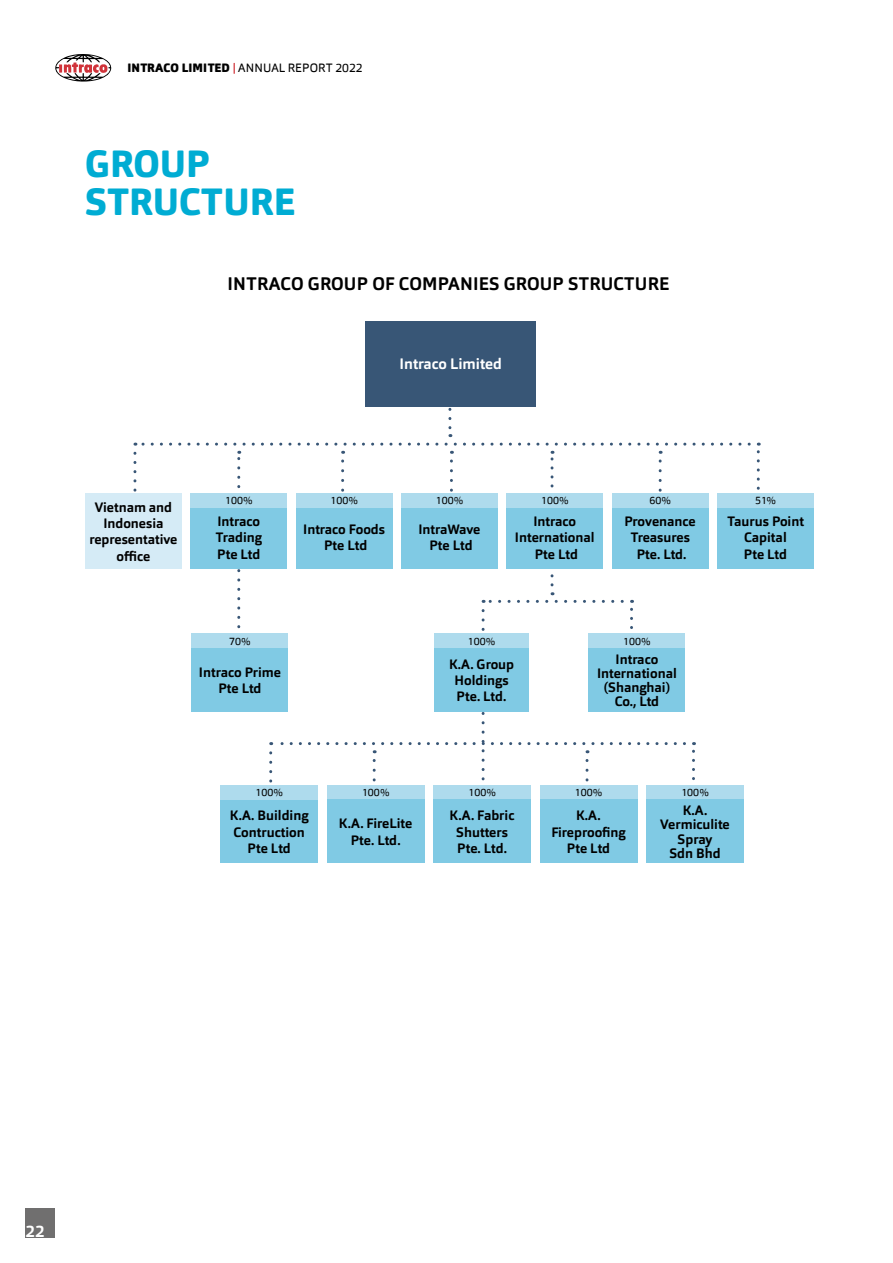
<style>
.page{position:relative;width:893px;height:1263px;background:#fff}
.page>*{position:absolute;margin:0;border:0;box-sizing:border-box;transform-origin:0 0}
.t1{font:800 37.5px/37.5px "Orgon";letter-spacing:-.01em;color:#00acd3}
.t2{font:700 18px "Orgon";letter-spacing:.01em;color:#000}
.t3{font:700 16.5px "Orgon";color:#fff}
.t4{font:700 15px "Orgon";color:#fff}
.t5{font:700 13.5px/16.2px "Orgon";color:#000;text-align:center}
.t6{font:12px "Orgon";color:#000}
.t7{font:10.5px "Orgon";color:#000}
.s1{font-weight:900}
.s2{font-weight:700;color:#d0333a}
</style>
<div class="page">
<div style="left:26px;top:1208px;width:29px;height:29px;background:#706f6f"></div>
<svg style="left:55px;top:54px;width:57px;height:28px"></svg>
<svg style="left:757px;top:443px;width:3px;height:47px"></svg>
<svg style="left:133px;top:443px;width:616px;height:413px"></svg>
<div style="left:190px;top:505px;width:97px;height:64px;background:#80cae4"></div>
<div style="left:190px;top:493px;width:97px;height:15px;background:#aedbed"></div>
<div style="left:192px;top:648px;width:96px;height:64px;background:#80cae4"></div>
<div style="left:192px;top:634px;width:96px;height:14px;background:#aedbed"></div>
<div style="left:220px;top:799px;width:98px;height:64px;background:#80cae4"></div>
<div style="left:220px;top:785px;width:98px;height:14px;background:#aedbed"></div>
<div style="left:327px;top:785px;width:98px;height:14px;background:#aedbed"></div>
<div style="left:327px;top:799px;width:98px;height:64px;background:#80cae4"></div>
<div style="left:646px;top:785px;width:98px;height:14px;background:#aedbed"></div>
<div style="left:646px;top:799px;width:98px;height:64px;background:#80cae4"></div>
<div style="left:540px;top:785px;width:97px;height:14px;background:#aedbed"></div>
<div style="left:540px;top:799px;width:97px;height:64px;background:#80cae4"></div>
<div style="left:433px;top:785px;width:98px;height:14px;background:#aedbed"></div>
<div style="left:433px;top:799px;width:98px;height:64px;background:#80cae4"></div>
<svg style="left:448px;top:406px;width:3px;height:31px"></svg>
<div style="left:366px;top:321px;width:170px;height:85px;background:#385676"></div>
<div style="left:296px;top:505px;width:97px;height:64px;background:#80cae4"></div>
<div style="left:296px;top:493px;width:97px;height:15px;background:#aedbed"></div>
<div style="left:612px;top:505px;width:97px;height:64px;background:#80cae4"></div>
<div style="left:612px;top:493px;width:97px;height:15px;background:#aedbed"></div>
<div style="left:506px;top:505px;width:97px;height:64px;background:#80cae4"></div>
<div style="left:506px;top:493px;width:97px;height:15px;background:#aedbed"></div>
<div style="left:401px;top:505px;width:97px;height:64px;background:#80cae4"></div>
<div style="left:401px;top:493px;width:97px;height:15px;background:#aedbed"></div>
<div style="left:434px;top:648px;width:95px;height:64px;background:#80cae4"></div>
<div style="left:434px;top:634px;width:95px;height:14px;background:#aedbed"></div>
<div style="left:588px;top:648px;width:97px;height:64px;background:#80cae4"></div>
<div style="left:588px;top:634px;width:97px;height:14px;background:#aedbed"></div>
<div style="left:717px;top:505px;width:97px;height:64px;background:#80cae4"></div>
<div style="left:717px;top:493px;width:97px;height:15px;background:#aedbed"></div>
<div style="left:85px;top:493px;width:97px;height:76px;background:#d5ebf6"></div>
<p class="t6" style="left:127px;top:60px;width:237px"><span class="s1">INTRACO LIMITED</span> <span class="s2">|</span> ANNUAL REPORT 2022</p>
<h1 class="t1" style="left:85px;top:145px;width:211px">GROUP<br>STRUCTURE</h1>
<h2 class="t2" style="left:228px;top:272px;width:443px">INTRACO GROUP OF COMPANIES GROUP STRUCTURE</h2>
<p class="t4" style="left:399px;top:354px;width:104px">Intraco Limited</p>
<p class="t5" style="left:89px;top:499px;width:90px">Vietnam and<br>Indonesia representative office</p>
<p class="t7" style="left:225px;top:494px;width:29px">100%</p>
<p class="t5" style="left:216px;top:513px;width:48px;text-align:left">Intraco<br>Trading<br>Pte Ltd</p>
<p class="t7" style="left:330px;top:494px;width:29px">100%</p>
<p class="t5" style="left:303px;top:521px;width:83px">Intraco Foods<br>Pte Ltd</p>
<p class="t7" style="left:229px;top:634px;width:23px">70%</p>
<p class="t5" style="left:199px;top:664px;width:83px">Intraco Prime<br>Pte Ltd</p>
<p class="t7" style="left:436px;top:494px;width:29px">100%</p>
<p class="t5" style="left:418px;top:521px;width:63px">IntraWave<br>Pte Ltd</p>
<p class="t7" style="left:541px;top:494px;width:29px">100%</p>
<p class="t5" style="left:515px;top:513px;width:81px">Intraco<br>International<br>Pte Ltd</p>
<p class="t7" style="left:649px;top:494px;width:23px">60%</p>
<p class="t5" style="left:624px;top:513px;width:73px">Provenance<br>Treasures<br>Pte. Ltd.</p>
<p class="t7" style="left:468px;top:634px;width:29px">100%</p>
<p class="t7" style="left:623px;top:634px;width:29px">100%</p>
<p class="t5" style="left:449px;top:656px;width:67px">K.A. Group<br>Holdings<br>Pte. Ltd.</p>
<p class="t5" style="left:597px;top:652px;width:81px;line-height:14.2px">Intraco<br>International (Shanghai)<br>Co., Ltd</p>
<p class="t7" style="left:755px;top:494px;width:22px">51%</p>
<p class="t5" style="left:727px;top:513px;width:78px">Taurus Point<br>Capital<br>Pte Ltd</p>
<p class="t7" style="left:256px;top:786px;width:29px">100%</p>
<p class="t7" style="left:362px;top:786px;width:29px">100%</p>
<p class="t5" style="left:339px;top:816px;width:75px">K.A. FireLite<br>Pte. Ltd.</p>
<p class="t5" style="left:230px;top:807px;width:80px">K.A. Building<br>Contruction<br>Pte Ltd</p>
<p class="t7" style="left:468px;top:786px;width:29px">100%</p>
<p class="t5" style="left:450px;top:807px;width:66px">K.A. Fabric<br>Shutters<br>Pte. Ltd.</p>
<p class="t7" style="left:575px;top:786px;width:29px">100%</p>
<p class="t5" style="left:551px;top:807px;width:76px">K.A.<br>Fireproofing<br>Pte Ltd</p>
<p class="t7" style="left:681px;top:786px;width:29px">100%</p>
<p class="t5" style="left:660px;top:803px;width:71px;line-height:14.2px">K.A.<br>Vermiculite<br>Spray<br>Sdn Bhd</p>
<p class="t3" style="left:26px;top:1221px;width:21px">22</p>
</div>
